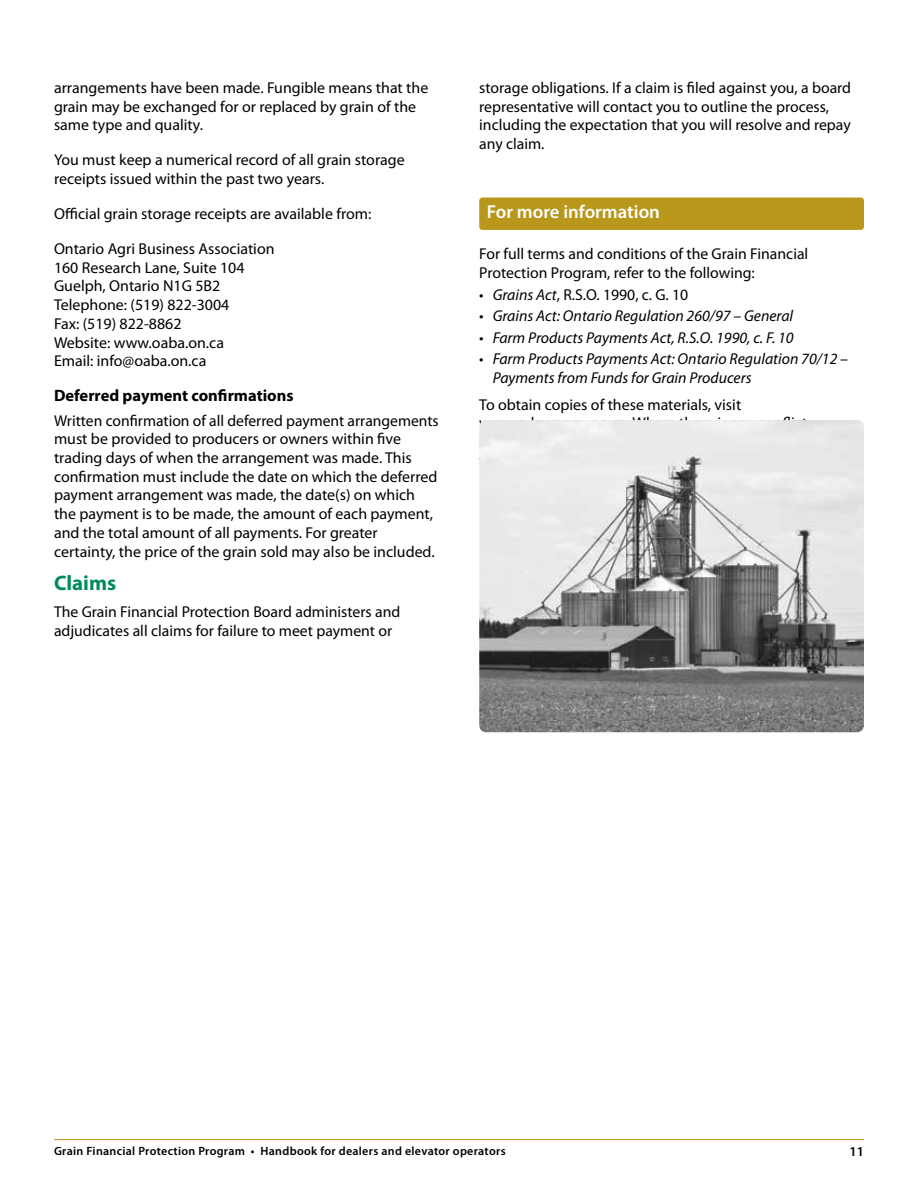
<style>
.page{position:relative;width:918px;height:1188px;background:#fff}
.page>*{position:absolute;margin:0;border:0;box-sizing:border-box;transform-origin:0 0}
.t1{font:700 21px "Myriad Pro";color:#008a5e}
.t2{font:600 18.75px "Myriad Pro";color:#fff}
.t3{font:700 16.5px "Myriad Pro";color:#000}
.t4{font:15.75px/18.8px "Myriad Pro";color:#000}
.t5{font:italic 15.75px/18.8px "Myriad Pro";color:#000}
.t6{font:600 13.5px "Myriad Pro";color:#000}
.t7{font:600 12px "Myriad Pro";letter-spacing:.025em;color:#000}
.s1{font-style:italic}
.s2{font-style:normal}
</style>
<div class="page">
<hr style="left:54px;top:1139px;width:810px;height:1px;background:#b9971a">
<div style="left:479px;top:198px;width:385px;height:32px;background:#b9971a;border-radius:3px"></div>
<img style="left:479px;top:420px;width:385px;height:312px">
<p class="t4" style="left:54px;top:78px;width:376px">arrangements have been made. Fungible means that the grain may be exchanged for or replaced by grain of the same type and quality.</p>
<p class="t4" style="left:54px;top:150px;width:352px">You must keep a numerical record of all grain storage receipts issued within the past two years.</p>
<p class="t4" style="left:54px;top:204px;width:319px">Official grain storage receipts are available from:</p>
<p class="t4" style="left:54px;top:239px;width:222px">Ontario Agri Business Association<br>160 Research Lane, Suite 104<br>Guelph, Ontario N1G 5B2<br>Telephone: (519) 822-3004<br>Fax: (519) 822-8862<br>Website: www.oaba.on.ca<br>Email: info@oaba.on.ca</p>
<p class="t3" style="left:54px;top:385px;width:241px">Deferred payment confirmations</p>
<p class="t4" style="left:54px;top:411px;width:386px">Written confirmation of all deferred payment arrangements must be provided to producers or owners within five trading days of when the arrangement was made. This confirmation must include the date on which the deferred payment arrangement was made, the date(s) on which the payment is to be made, the amount of each payment, and the total amount of all payments. For greater certainty, the price of the grain sold may also be included.</p>
<h1 class="t1" style="left:54px;top:569px;width:64px">Claims</h1>
<p class="t4" style="left:54px;top:602px;width:348px">The Grain Financial Protection Board administers and adjudicates all claims for failure to meet payment or</p>
<p class="t4" style="left:479px;top:78px;width:373px">storage obligations. If a claim is filed against you, a board representative will contact you to outline the process, including the expectation that you will resolve and repay any claim.</p>
<p class="t2" style="left:487px;top:200px;width:175px">For more information</p>
<p class="t4" style="left:479px;top:245px;width:331px">For full terms and conditions of the Grain Financial<br>Protection Program, refer to the following:</p>
<p class="t4" style="left:479px;top:285px;width:211px">• <span class="s1">Grains Act</span>, R.S.O. 1990, c. G. 10</p>
<p class="t5" style="left:479px;top:306px;width:316px">• Grains Act: Ontario Regulation 260/97 – General</p>
<p class="t5" style="left:479px;top:328px;width:316px">• Farm Products Payments Act, R.S.O. 1990, c. F. 10</p>
<p class="t5" style="left:493px;top:349px;width:357px;text-indent:-13px"><span class="s2">•</span> Farm Products Payments Act: Ontario Regulation 70/12 –<br>Payments from Funds for Grain Producers</p>
<p class="t4" style="left:479px;top:395px;width:264px">To obtain copies of these materials, visit</p>
<p class="t7" style="left:54px;top:1143px;width:453px">Grain Financial Protection Program • Handbook for dealers and elevator operators</p>
<p class="t6" style="left:850px;top:1143px;width:16px">11</p>
</div>
